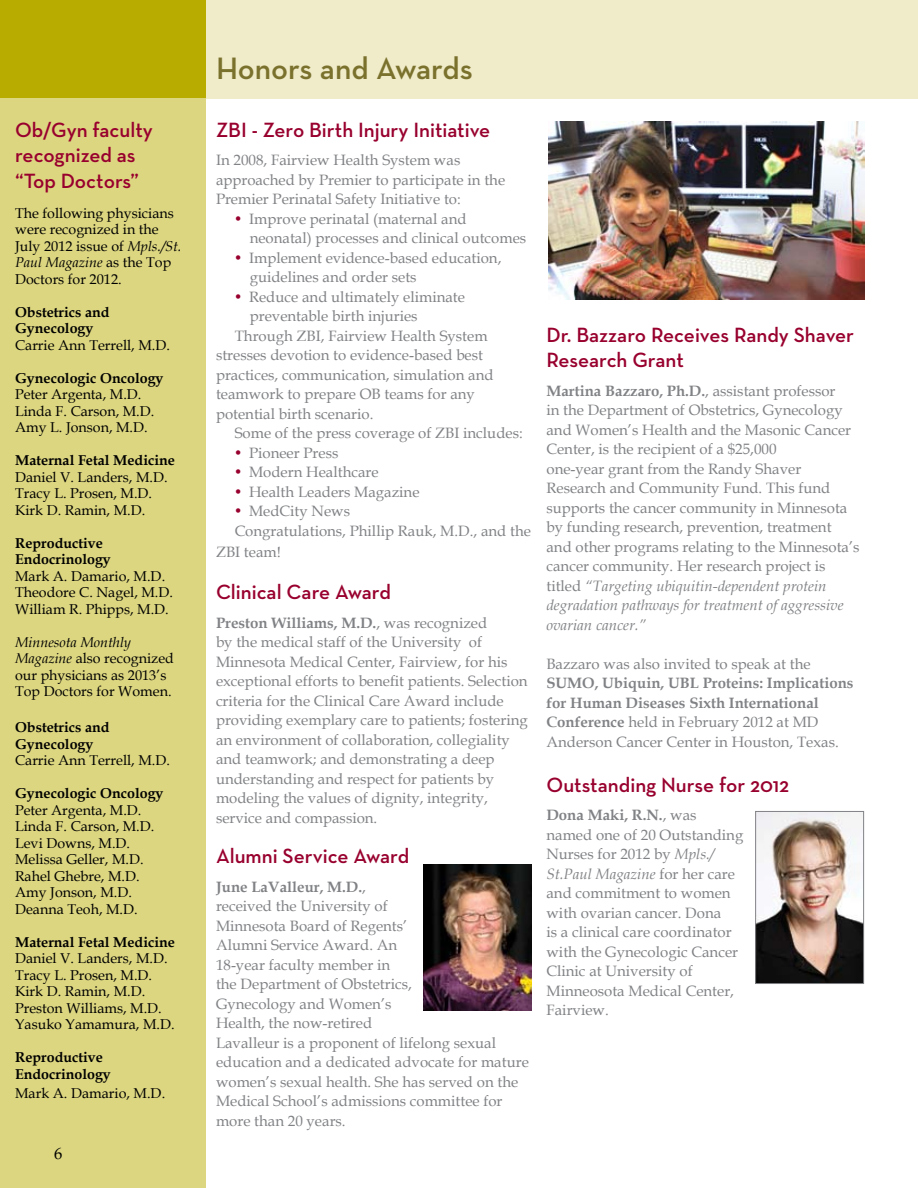
<style>
.page{position:relative;width:918px;height:1188px;background:#fff}
.page>*{position:absolute;margin:0;border:0;box-sizing:border-box;transform-origin:0 0}
.t1{font:600 31.5px "Neutraface Text";color:#7a712d}
.t2{font:600 21px/25.5px "Neutra Text";color:#98002e}
.t3{font:16.5px "Book Antiqua";color:#000}
.t4{font:15px/19.5px "Book Antiqua";color:#808285}
.t5{font:700 15px/19.5px "Book Antiqua";color:#808285}
.t6{font:14.25px/16.5px "Book Antiqua";color:#000}
.t7{font:700 14.25px/16.5px "Book Antiqua";color:#000}
.s1{font-style:italic}
.s2{color:#98002e}
.s3{font-weight:700}
.s4{font-weight:400}
</style>
<div class="page">
<div style="left:199px;top:0;width:719px;height:98px;background:#f0ebc8"></div>
<div style="left:0;top:0;width:205px;height:111px;background:#b8ac00"></div>
<div style="left:0;top:98px;width:206px;height:1090px;background:#dcd680"></div>
<img style="left:757px;top:813px;width:105px;height:169px">
<div style="left:755px;top:811px;width:109px;height:173px;border:1px solid #808285"></div>
<img style="left:423px;top:864px;width:108px;height:147px">
<img style="left:549px;top:122px;width:316px;height:177px">
<h2 class="t2" style="left:15px;top:116px;width:139px">Ob/Gyn faculty recognized as “Top Doctors”</h2>
<p class="t6" style="left:15px;top:204px;width:168px">The following physicians were recognized in the<br>July 2012 issue of <span class="s1">Mpls./St.<br>Paul Magazine</span> as the Top<br>Doctors for 2012.</p>
<p class="t7" style="left:15px;top:304px;width:96px">Obstetrics and<br>Gynecology</p>
<p class="t6" style="left:15px;top:336px;width:156px">Carrie Ann Terrell, M.D.</p>
<p class="t7" style="left:15px;top:370px;width:150px">Gynecologic Oncology</p>
<p class="t6" style="left:15px;top:386px;width:141px">Peter Argenta, M.D.<br>Linda F. Carson, M.D.<br>Amy L. Jonson, M.D.</p>
<p class="t7" style="left:15px;top:452px;width:161px">Maternal Fetal Medicine</p>
<p class="t6" style="left:15px;top:468px;width:154px">Daniel V. Landers, M.D.<br>Tracy L. Prosen, M.D.<br>Kirk D. Ramin, M.D.</p>
<p class="t7" style="left:15px;top:535px;width:97px">Reproductive<br>Endocrinology</p>
<p class="t6" style="left:15px;top:567px;width:159px">Mark A. Damario, M.D.<br>Theodore C. Nagel, M.D.<br>William R. Phipps, M.D.</p>
<p class="t6" style="left:15px;top:633px;width:160px"><span class="s1">Minnesota Monthly<br>Magazine</span> also recognized our physicians as 2013’s<br>Top Doctors for Women.</p>
<p class="t7" style="left:15px;top:719px;width:96px">Obstetrics and<br>Gynecology</p>
<p class="t6" style="left:15px;top:752px;width:156px">Carrie Ann Terrell, M.D.</p>
<p class="t7" style="left:15px;top:785px;width:150px">Gynecologic Oncology</p>
<p class="t6" style="left:15px;top:801px;width:141px">Peter Argenta, M.D.<br>Linda F. Carson, M.D.<br>Levi Downs, M.D.<br>Melissa Geller, M.D.<br>Rahel Ghebre, M.D.<br>Amy Jonson, M.D.<br>Deanna Teoh, M.D.</p>
<p class="t7" style="left:15px;top:934px;width:161px">Maternal Fetal Medicine</p>
<p class="t6" style="left:15px;top:950px;width:161px">Daniel V. Landers, M.D.<br>Tracy L. Prosen, M.D.<br>Kirk D. Ramin, M.D.<br>Preston Williams, M.D.<br>Yasuko Yamamura, M.D.</p>
<p class="t7" style="left:15px;top:1049px;width:97px">Reproductive<br>Endocrinology</p>
<p class="t6" style="left:15px;top:1085px;width:152px">Mark A. Damario, M.D.</p>
<p class="t3" style="left:54px;top:1142px;width:10px">6</p>
<h1 class="t1" style="left:216px;top:48px;width:258px">Honors and Awards</h1>
<h2 class="t2" style="left:216px;top:116px;width:276px">ZBI - Zero Birth Injury Initiative</h2>
<p class="t4" style="left:216px;top:150px;width:291px">In 2008, Fairview Health System was approached by Premier to participate in the<br>Premier Perinatal Safety Initiative to:</p>
<p class="t4" style="left:250px;top:209px;width:278px;text-indent:-15px"><span class="s2">•</span> Improve perinatal (maternal and neonatal) processes and clinical outcomes</p>
<p class="t4" style="left:250px;top:248px;width:253px;text-indent:-15px"><span class="s2">•</span> Implement evidence-based education, guidelines and order sets</p>
<p class="t4" style="left:235px;top:287px;width:232px"><span class="s2">•</span> Reduce and ultimately eliminate</p>
<p class="t4" style="left:250px;top:306px;width:169px">preventable birth injuries</p>
<p class="t4" style="left:235px;top:326px;width:254px">Through ZBI, Fairview Health System</p>
<p class="t4" style="left:216px;top:345px;width:269px">stresses devotion to evidence-based best</p>
<p class="t4" style="left:216px;top:365px;width:279px">practices, communication, simulation and</p>
<p class="t4" style="left:216px;top:384px;width:260px">teamwork to prepare OB teams for any</p>
<p class="t4" style="left:216px;top:404px;width:159px">potential birth scenario.</p>
<p class="t4" style="left:235px;top:423px;width:290px">Some of the press coverage of ZBI includes:</p>
<p class="t4" style="left:235px;top:443px;width:105px"><span class="s2">•</span> Pioneer Press</p>
<p class="t4" style="left:235px;top:462px;width:145px"><span class="s2">•</span> Modern Healthcare</p>
<p class="t4" style="left:235px;top:482px;width:186px"><span class="s2">•</span> Health Leaders Magazine</p>
<p class="t4" style="left:235px;top:501px;width:298px"><span class="s2">•</span> MedCity News<br>Congratulations, Phillip Rauk, M.D., and the</p>
<p class="t4" style="left:216px;top:542px;width:66px">ZBI team!</p>
<h2 class="t2" style="left:216px;top:579px;width:176px">Clinical Care Award</h2>
<p class="t4" style="left:216px;top:613px;width:313px"><span class="s3">Preston Williams, M.D.</span>, was recognized<br>by the medical staff of the University of Minnesota Medical Center, Fairview, for his exceptional efforts to benefit patients. Selection criteria for the Clinical Care Award include providing exemplary care to patients; fostering an environment of collaboration, collegiality and teamwork; and demonstrating a deep understanding and respect for patients by modeling the values of dignity, integrity, service and compassion.</p>
<h2 class="t2" style="left:216px;top:843px;width:195px">Alumni Service Award</h2>
<p class="t4" style="left:216px;top:877px;width:314px"><span class="s3">June LaValleur, M.D.</span>,<br>received the University of<br>Minnesota Board of Regents’<br>Alumni Service Award. An<br>18-year faculty member in<br>the Department of Obstetrics,<br>Gynecology and Women’s<br>Health, the now-retired<br>Lavalleur is a proponent of lifelong sexual education and a dedicated advocate for mature women’s sexual health. She has served on the<br>Medical School’s admissions committee for more than 20 years.</p>
<h2 class="t2" style="left:546px;top:322px;width:309px">Dr. Bazzaro Receives Randy Shaver<br>Research Grant</h2>
<p class="t4" style="left:546px;top:381px;width:315px"><span class="s3">Martina Bazzaro, Ph.D.</span>, assistant professor<br>in the Department of Obstetrics, Gynecology and Women’s Health and the Masonic Cancer Center, is the recipient of a $25,000<br>one-year grant from the Randy Shaver Research and Community Fund. This fund supports the cancer community in Minnesota by funding research, prevention, treatment and other programs relating to the Minnesota’s cancer community. Her research project is titled <span class="s1">“Targeting ubiquitin-dependent protein degradation pathways for treatment of aggressive ovarian cancer.”</span></p>
<p class="t4" style="left:546px;top:654px;width:266px">Bazzaro was also invited to speak at the</p>
<p class="t5" style="left:546px;top:674px;width:309px">SUMO, Ubiquin, UBL Proteins: Implications for Human Diseases Sixth International Conference <span class="s4">held in February 2012 at MD Anderson Cancer Center in Houston, Texas.</span></p>
<h2 class="t2" style="left:546px;top:772px;width:244px">Outstanding Nurse for 2012</h2>
<p class="t4" style="left:546px;top:805px;width:198px"><span class="s3">Dona Maki, R.N.</span>, was named one of 20 Outstanding<br>Nurses for 2012 by <span class="s1">Mpls./<br>St.Paul Magazine</span> for her care and commitment to women with ovarian cancer. Dona<br>is a clinical care coordinator with the Gynecologic Cancer<br>Clinic at University of<br>Minneosota Medical Center,<br>Fairview.</p>
</div>
